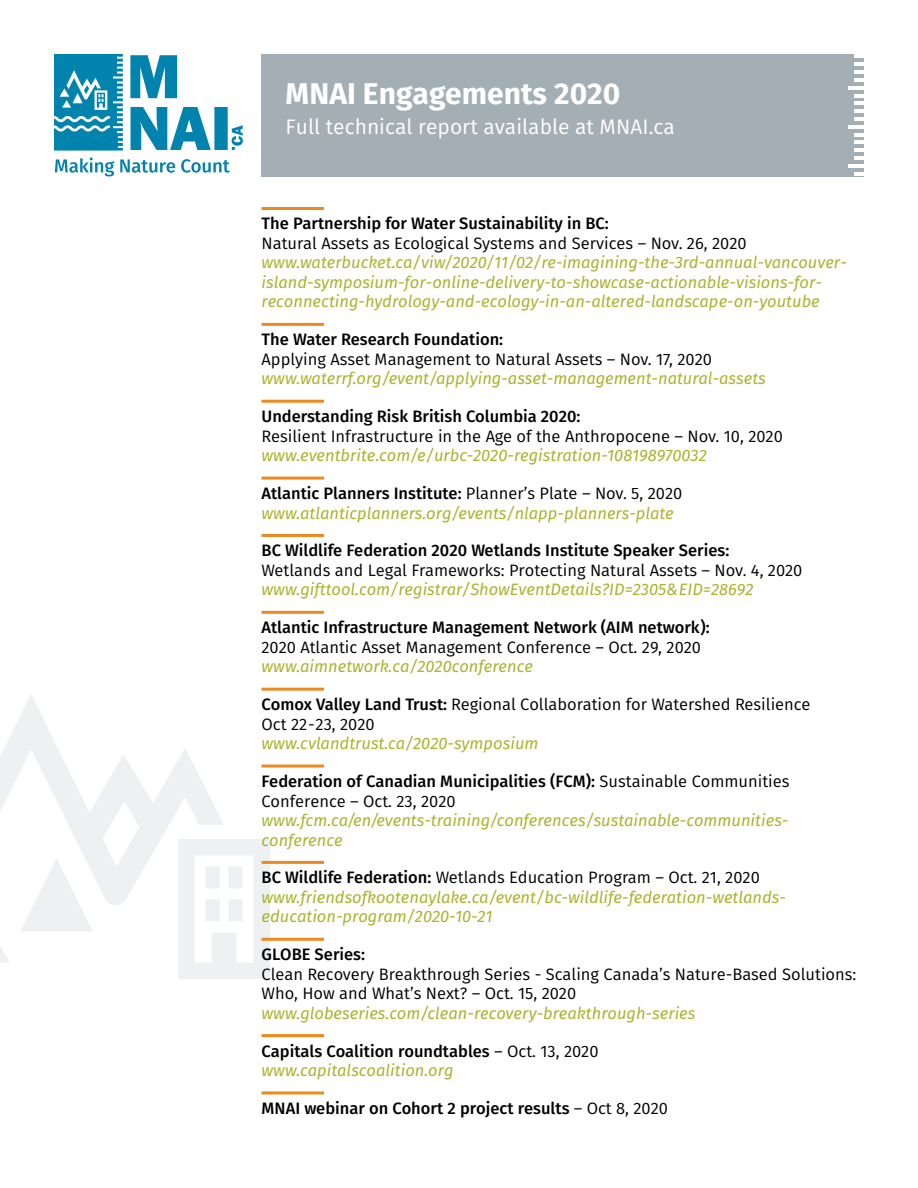
<style>
.page{position:relative;width:918px;height:1188px;background:#fff}
.page>*{position:absolute;margin:0;border:0;box-sizing:border-box;transform-origin:0 0}
.t1{font:700 30px "Fira Sans";color:#fff}
.t2{font:21px "Fira Sans";color:#fff}
.t3{font:italic 16.5px/19.5px "Fira Sans";color:#abb32e}
.t4{font:16.5px/19.5px "Fira Sans";color:#000}
.t5{font:500 16.5px/19.5px "Fira Sans";color:#000}
.s1{font-weight:500;font-style:normal;color:#000}
.s2{font-style:normal;color:#000}
.s3{font-weight:500}
.s4{font-weight:400}
.s5{font-weight:400;font-style:italic;color:#abb32e}
</style>
<div class="page">
<svg style="left:0;top:695px;width:224px;height:267px"></svg>
<div style="left:206px;top:866px;width:14px;height:22px;background:#eef0f1"></div>
<div style="left:228px;top:866px;width:15px;height:22px;background:#eef0f1"></div>
<div style="left:206px;top:899px;width:14px;height:22px;background:#eef0f1"></div>
<div style="left:212px;top:933px;width:24px;height:38px;background:#eef0f1"></div>
<div style="left:228px;top:899px;width:15px;height:22px;background:#eef0f1"></div>
<svg style="left:130px;top:55px;width:47px;height:43px;background:#349dbd"></svg>
<svg style="left:131px;top:107px;width:112px;height:43px"></svg>
<svg style="left:55px;top:157px;width:175px;height:19px"></svg>
<svg style="left:54px;top:54px;width:69px;height:97px;background:#2e9abb"></svg>
<div style="left:262px;top:54px;width:602px;height:122px;background:#a3afb5"></div>
<hr style="left:262px;top:207px;width:62px;height:3px;background:#ec8a1d">
<hr style="left:262px;top:323px;width:62px;height:3px;background:#ec8a1d">
<hr style="left:262px;top:400px;width:62px;height:3px;background:#ec8a1d">
<hr style="left:262px;top:477px;width:62px;height:3px;background:#ec8a1d">
<hr style="left:262px;top:534px;width:62px;height:3px;background:#ec8a1d">
<hr style="left:262px;top:611px;width:62px;height:3px;background:#ec8a1d">
<hr style="left:262px;top:688px;width:62px;height:3px;background:#ec8a1d">
<hr style="left:262px;top:765px;width:62px;height:3px;background:#ec8a1d">
<hr style="left:262px;top:861px;width:62px;height:3px;background:#ec8a1d">
<hr style="left:262px;top:938px;width:62px;height:3px;background:#ec8a1d">
<hr style="left:262px;top:1034px;width:62px;height:3px;background:#ec8a1d">
<hr style="left:262px;top:1091px;width:62px;height:3px;background:#ec8a1d">
<svg style="left:855px;top:55px;width:9px;height:11px"></svg>
<hr style="left:855px;top:70px;width:10px;height:4px;background:#fff">
<svg style="left:855px;top:78px;width:9px;height:3px"></svg>
<hr style="left:848px;top:86px;width:17px;height:3px;background:#fff">
<svg style="left:855px;top:94px;width:9px;height:19px"></svg>
<hr style="left:855px;top:117px;width:10px;height:4px;background:#fff">
<hr style="left:848px;top:125px;width:17px;height:3px;background:#fff">
<svg style="left:855px;top:133px;width:9px;height:27px"></svg>
<hr style="left:848px;top:164px;width:17px;height:4px;background:#fff">
<svg style="left:855px;top:172px;width:9px;height:5px"></svg>
<h1 class="t1" style="left:286px;top:73px;width:336px">MNAI Engagements 2020</h1>
<p class="t2" style="left:286px;top:112px;width:391px">Full technical report available at MNAI.ca</p>
<p class="t5" style="left:262px;top:214px;width:349px">The Partnership for Water Sustainability in BC:</p>
<p class="t4" style="left:262px;top:233px;width:487px">Natural Assets as Ecological Systems and Services – Nov. 26, 2020</p>
<p class="t3" style="left:262px;top:253px;width:587px">www.waterbucket.ca/viw/2020/11/02/re-imagining-the-3rd-annual-vancouver&shy;island-symposium-for-online-delivery-to-showcase-actionable-visions-for&shy;reconnecting-hydrology-and-ecology-in-an-altered-landscape-on-youtube</p>
<p class="t5" style="left:262px;top:330px;width:243px">The Water Research Foundation:</p>
<p class="t4" style="left:262px;top:349px;width:452px">Applying Asset Management to Natural Assets – Nov. 17, 2020</p>
<p class="t3" style="left:262px;top:369px;width:506px">www.waterrf.org/event/applying-asset-management-natural-assets</p>
<p class="t5" style="left:262px;top:407px;width:320px">Understanding Risk British Columbia 2020:</p>
<p class="t4" style="left:262px;top:426px;width:523px">Resilient Infrastructure in the Age of the Anthropocene – Nov. 10, 2020</p>
<p class="t3" style="left:262px;top:446px;width:447px">www.eventbrite.com/e/urbc-2020-registration-108198970032</p>
<p class="t3" style="left:262px;top:484px;width:422px"><span class="s1">Atlantic Planners Institute:</span> <span class="s2">Planner’s Plate – Nov. 5, 2020 </span>www.atlanticplanners.org/events/nlapp-planners-plate</p>
<p class="t5" style="left:262px;top:541px;width:469px">BC Wildlife Federation 2020 Wetlands Institute Speaker Series:</p>
<p class="t4" style="left:262px;top:560px;width:542px">Wetlands and Legal Frameworks: Protecting Natural Assets – Nov. 4, 2020</p>
<p class="t3" style="left:262px;top:580px;width:493px">www.gifttool.com/registrar/ShowEventDetails?ID=2305&amp;EID=28692</p>
<p class="t5" style="left:262px;top:618px;width:450px">Atlantic Infrastructure Management Network (AIM network):</p>
<p class="t4" style="left:262px;top:637px;width:441px">2020 Atlantic Asset Management Conference – Oct. 29, 2020</p>
<p class="t3" style="left:262px;top:657px;width:273px">www.aimnetwork.ca/2020conference</p>
<p class="t4" style="left:262px;top:695px;width:551px"><span class="s3">Comox Valley Land Trust:</span> Regional Collaboration for Watershed Resilience<br>Oct 22-23, 2020</p>
<p class="t3" style="left:262px;top:734px;width:279px">www.cvlandtrust.ca/2020-symposium</p>
<p class="t4" style="left:262px;top:772px;width:530px"><span class="s3">Federation of Canadian Municipalities (FCM):</span> Sustainable Communities<br>Conference – Oct. 23, 2020</p>
<p class="t3" style="left:262px;top:811px;width:528px">www.fcm.ca/en/events-training/conferences/sustainable-communities&shy;conference</p>
<p class="t3" style="left:262px;top:868px;width:526px"><span class="s1">BC Wildlife Federation:</span> <span class="s2">Wetlands Education Program – Oct. 21, 2020 </span>www.friendsofkootenaylake.ca/event/bc-wildlife-federation-wetlands&shy;education-program/2020-10-21</p>
<p class="t5" style="left:262px;top:945px;width:105px">GLOBE Series:</p>
<p class="t4" style="left:262px;top:964px;width:596px">Clean Recovery Breakthrough Series - Scaling Canada’s Nature-Based Solutions:<br>Who, How and What’s Next? – Oct. 15, 2020</p>
<p class="t3" style="left:262px;top:1003px;width:435px">www.globeseries.com/clean-recovery-breakthrough-series</p>
<p class="t5" style="left:262px;top:1041px;width:338px">Capitals Coalition roundtables <span class="s4">– Oct. 13, 2020 </span><span class="s5">www.capitalscoalition.org</span></p>
<p class="t5" style="left:262px;top:1099px;width:408px">MNAI webinar on Cohort 2 project results <span class="s4">– Oct 8, 2020</span></p>
</div>
